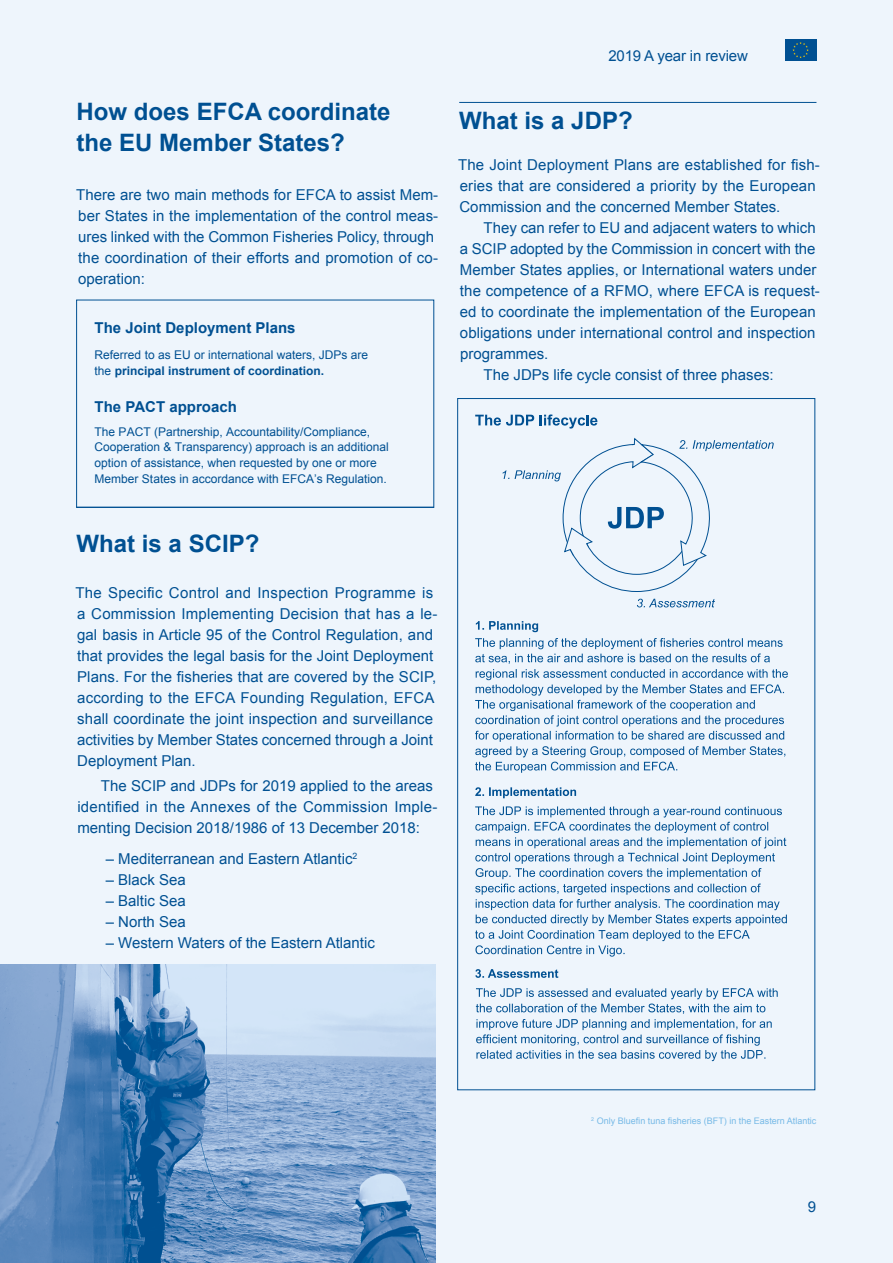
<style>
.page{position:relative;width:893px;height:1263px;background:#eef5fc}
.page>*{position:absolute;margin:0;border:0;box-sizing:border-box;transform-origin:0 0}
.t1{font:700 24px/31.5px "Arial";color:#005092}
.t2{font:15px/21px "Arial";letter-spacing:.005em;color:#005092}
.t3{font:700 15px "Arial";color:#005092}
.t4{font:12px/15.8px "Arial";color:#005092}
.t5{font:9px "Arial";color:#77bae7}
.s1{font-weight:700}
</style>
<div class="page">
<div style="left:785px;top:40px;width:31px;height:21px;background:#005092"></div>
<svg style="left:792px;top:42px;width:17px;height:16px"></svg>
<img style="left:0;top:964px;width:435px;height:299px">
<hr style="left:459px;top:102px;width:357px;height:1px;background:#005092">
<div style="left:76px;top:300px;width:358px;height:208px;border:1px solid #005092"></div>
<svg style="left:502px;top:470px;width:7px;height:9px"></svg>
<svg style="left:475px;top:621px;width:313px;height:440px"></svg>
<svg style="left:637px;top:599px;width:78px;height:8px"></svg>
<svg style="left:515px;top:438px;width:259px;height:154px"></svg>
<svg style="left:475px;top:415px;width:59px;height:11px"></svg>
<svg style="left:540px;top:414px;width:57px;height:15px"></svg>
<h1 class="t1" style="left:77px;top:96px;width:315px">How does EFCA coordinate the EU Member States?</h1>
<p class="t2" style="left:76px;top:184px;width:363px">There are two main methods for EFCA to assist Mem&shy;ber States in the implementation of the control meas&shy;ures linked with the Common Fisheries Policy, through the coordination of their efforts and promotion of co&shy;operation:</p>
<p class="t3" style="left:95px;top:318px;width:202px">The Joint Deployment Plans</p>
<p class="t4" style="left:95px;top:347px;width:275px">Referred to as EU or international waters, JDPs are the <span class="s1">principal instrument of coordination.</span></p>
<p class="t3" style="left:95px;top:397px;width:144px">The PACT approach</p>
<p class="t4" style="left:95px;top:424px;width:296px">The PACT (Partnership, Accountability/Compliance, Cooperation &amp; Transparency) approach is an additional option of assistance, when requested by one or more Member States in accordance with EFCA’s Regulation.</p>
<h1 class="t1" style="left:77px;top:528px;width:184px">What is a SCIP?</h1>
<p class="t2" style="left:75px;top:582px;width:364px">The Specific Control and Inspection Programme is a Commission Implementing Decision that has a le&shy;gal basis in Article 95 of the Control Regulation, and that provides the legal basis for the Joint Deployment Plans. For the fisheries that are covered by the SCIP, according to the EFCA Founding Regulation, EFCA shall coordinate the joint inspection and surveillance activities by Member States concerned through a Joint Deployment Plan.</p>
<p class="t2" style="left:77px;top:775px;width:362px;text-indent:24px">The SCIP and JDPs for 2019 applied to the areas identified in the Annexes of the Commission Imple&shy;menting Decision 2018/1986 of 13 December 2018:</p>
<p class="t2" style="left:106px;top:849px;width:253px">– Mediterranean and Eastern Atlantic<sup>2</sup></p>
<p class="t2" style="left:106px;top:870px;width:82px">– Black Sea</p>
<p class="t2" style="left:106px;top:891px;width:82px">– Baltic Sea</p>
<p class="t2" style="left:106px;top:912px;width:82px">– North Sea</p>
<p class="t2" style="left:106px;top:933px;width:271px">– Western Waters of the Eastern Atlantic</p>
<p class="t2" style="left:608px;top:45px;width:141px">2019 A year in review</p>
<h1 class="t1" style="left:459px;top:106px;width:175px">What is a JDP?</h1>
<p class="t2" style="left:458px;top:154px;width:363px">The Joint Deployment Plans are established for fish&shy;eries that are considered a priority by the European<br>Commission and the concerned Member States.</p>
<p class="t2" style="left:484px;top:217px;width:334px">They can refer to EU and adjacent waters to which</p>
<p class="t2" style="left:460px;top:238px;width:357px">a SCIP adopted by the Commission in concert with the</p>
<p class="t2" style="left:460px;top:259px;width:358px">Member States applies, or International waters under</p>
<p class="t2" style="left:460px;top:280px;width:361px">the competence of a RFMO, where EFCA is request-</p>
<p class="t2" style="left:460px;top:301px;width:358px">ed to coordinate the implementation of the European</p>
<p class="t2" style="left:460px;top:322px;width:357px">obligations under international control and inspection</p>
<p class="t2" style="left:460px;top:343px;width:90px">programmes.</p>
<p class="t2" style="left:484px;top:364px;width:292px">The JDPs life cycle consist of three phases:</p>
<p class="t5" style="left:591px;top:1115px;width:227px"><sup>2</sup> Only Bluefin tuna fisheries (BFT) in the Eastern Atlantic</p>
<p class="t2" style="left:808px;top:1197px;width:10px">9</p>
</div>
